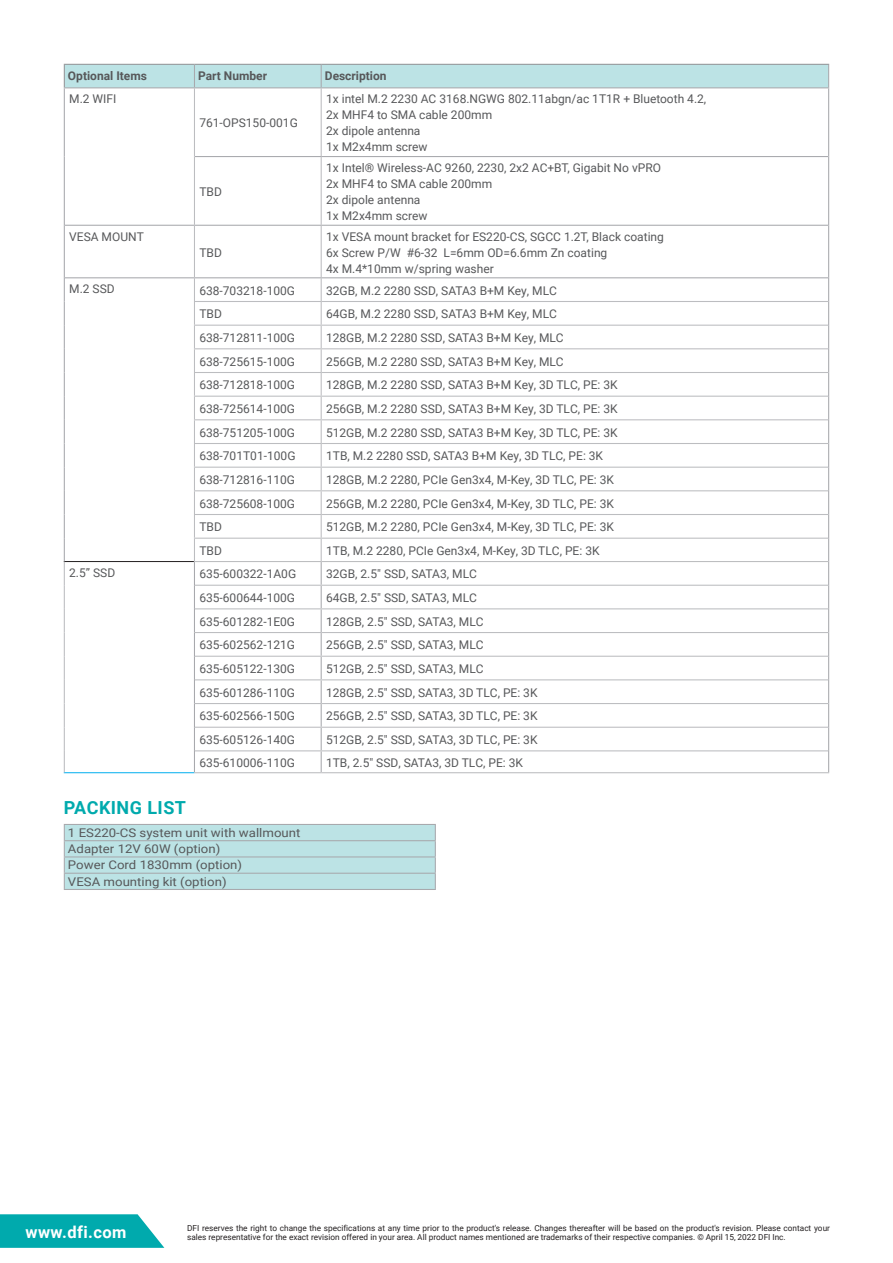
<style>
.page{position:relative;width:893px;height:1263px;background:#fff}
.page>*{position:absolute;margin:0;border:0;box-sizing:border-box;transform-origin:0 0}
.t1{font:700 18px "Roboto";letter-spacing:.025em;color:#00aaad}
.t2{font:700 16.5px "Roboto";letter-spacing:.025em;color:#fff}
.t3{font:12px/16px "Roboto";color:#57585a}
.t4{font:12px/16.2px "Roboto";color:#57585a;scale:1.1 1}
.t5{font:700 12px "Roboto";color:#57585a}
.t6{font:8.25px/9px "Roboto";color:#231f20}
</style>
<div class="page">
<svg style="left:0;top:1214px;width:164px;height:34px;background:#17b1b4"></svg>
<svg style="left:64px;top:824px;width:372px;height:65px;background:#badee0"></svg>
<hr style="left:64px;top:889px;width:372px;height:1px;background:#a8a9ad">
<hr style="left:64px;top:561px;width:130px;height:1px;background:#231f20">
<hr style="left:64px;top:772px;width:130px;height:1px;background:#00aeef">
<hr style="left:194px;top:88px;width:1px;height:69px;background:#bcbdc0">
<hr style="left:321px;top:88px;width:1px;height:68px;background:#bcbdc0">
<hr style="left:194px;top:157px;width:1px;height:68px;background:#bcbdc0">
<hr style="left:321px;top:157px;width:1px;height:68px;background:#bcbdc0">
<hr style="left:194px;top:226px;width:1px;height:51px;background:#bcbdc0">
<hr style="left:321px;top:226px;width:1px;height:51px;background:#bcbdc0">
<hr style="left:321px;top:348px;width:507px;height:1px;background:#bcbdc0">
<hr style="left:194px;top:301px;width:127px;height:1px;background:#bcbdc0">
<hr style="left:194px;top:325px;width:127px;height:1px;background:#bcbdc0">
<hr style="left:194px;top:348px;width:127px;height:1px;background:#bcbdc0">
<hr style="left:194px;top:372px;width:127px;height:1px;background:#bcbdc0">
<hr style="left:194px;top:396px;width:127px;height:1px;background:#bcbdc0">
<hr style="left:194px;top:419px;width:127px;height:1px;background:#bcbdc0">
<hr style="left:194px;top:443px;width:127px;height:1px;background:#bcbdc0">
<hr style="left:194px;top:467px;width:127px;height:1px;background:#bcbdc0">
<hr style="left:194px;top:490px;width:127px;height:1px;background:#bcbdc0">
<hr style="left:194px;top:514px;width:127px;height:1px;background:#bcbdc0">
<hr style="left:194px;top:538px;width:127px;height:1px;background:#bcbdc0">
<hr style="left:321px;top:301px;width:507px;height:1px;background:#bcbdc0">
<hr style="left:321px;top:325px;width:507px;height:1px;background:#bcbdc0">
<hr style="left:321px;top:372px;width:507px;height:1px;background:#bcbdc0">
<hr style="left:321px;top:396px;width:507px;height:1px;background:#bcbdc0">
<hr style="left:321px;top:419px;width:507px;height:1px;background:#bcbdc0">
<hr style="left:321px;top:443px;width:507px;height:1px;background:#bcbdc0">
<hr style="left:321px;top:467px;width:507px;height:1px;background:#bcbdc0">
<hr style="left:321px;top:490px;width:507px;height:1px;background:#bcbdc0">
<hr style="left:321px;top:514px;width:507px;height:1px;background:#bcbdc0">
<hr style="left:321px;top:538px;width:507px;height:1px;background:#bcbdc0">
<hr style="left:64px;top:88px;width:1px;height:69px;background:#a8a9ad">
<hr style="left:64px;top:157px;width:1px;height:68px;background:#a8a9ad">
<hr style="left:64px;top:225px;width:1px;height:53px;background:#a8a9ad">
<hr style="left:828px;top:88px;width:1px;height:69px;background:#a8a9ad">
<hr style="left:828px;top:157px;width:1px;height:68px;background:#a8a9ad">
<hr style="left:828px;top:225px;width:1px;height:53px;background:#a8a9ad">
<svg style="left:64px;top:278px;width:1px;height:494px"></svg>
<svg style="left:194px;top:278px;width:1px;height:494px"></svg>
<svg style="left:321px;top:278px;width:1px;height:494px"></svg>
<svg style="left:828px;top:278px;width:1px;height:494px"></svg>
<hr style="left:194px;top:561px;width:127px;height:1px;background:#bcbdc0">
<hr style="left:195px;top:585px;width:126px;height:1px;background:#bcbdc0">
<hr style="left:195px;top:608px;width:126px;height:1px;background:#bcbdc0">
<hr style="left:195px;top:632px;width:126px;height:1px;background:#bcbdc0">
<hr style="left:195px;top:656px;width:126px;height:1px;background:#bcbdc0">
<hr style="left:195px;top:679px;width:126px;height:1px;background:#bcbdc0">
<hr style="left:195px;top:703px;width:126px;height:1px;background:#bcbdc0">
<hr style="left:195px;top:727px;width:126px;height:1px;background:#bcbdc0">
<hr style="left:195px;top:750px;width:126px;height:1px;background:#bcbdc0">
<hr style="left:194px;top:772px;width:127px;height:1px;background:#bcbdc0">
<hr style="left:321px;top:561px;width:507px;height:1px;background:#bcbdc0">
<hr style="left:321px;top:585px;width:507px;height:1px;background:#bcbdc0">
<hr style="left:321px;top:608px;width:507px;height:1px;background:#bcbdc0">
<hr style="left:321px;top:632px;width:507px;height:1px;background:#bcbdc0">
<hr style="left:321px;top:656px;width:507px;height:1px;background:#bcbdc0">
<hr style="left:321px;top:679px;width:507px;height:1px;background:#bcbdc0">
<hr style="left:321px;top:703px;width:507px;height:1px;background:#bcbdc0">
<hr style="left:321px;top:727px;width:507px;height:1px;background:#bcbdc0">
<hr style="left:321px;top:750px;width:507px;height:1px;background:#bcbdc0">
<hr style="left:321px;top:772px;width:508px;height:1px;background:#bcbdc0">
<div style="left:64px;top:64px;width:765px;height:23px;background:#bce3e5"></div>
<hr style="left:64px;top:87px;width:130px;height:1px;background:#a8a9ad">
<hr style="left:65px;top:225px;width:129px;height:1px;background:#a8a9ad">
<hr style="left:65px;top:277px;width:129px;height:1px;background:#a8a9ad">
<hr style="left:194px;top:87px;width:127px;height:1px;background:#a8a9ad">
<hr style="left:195px;top:156px;width:126px;height:1px;background:#a8a9ad">
<hr style="left:194px;top:225px;width:127px;height:1px;background:#a8a9ad">
<hr style="left:194px;top:277px;width:127px;height:1px;background:#a8a9ad">
<hr style="left:321px;top:87px;width:508px;height:1px;background:#a8a9ad">
<hr style="left:321px;top:156px;width:507px;height:1px;background:#a8a9ad">
<hr style="left:321px;top:225px;width:507px;height:1px;background:#a8a9ad">
<hr style="left:321px;top:277px;width:507px;height:1px;background:#a8a9ad">
<p class="t5" style="left:68px;top:68px;width:80px">Optional Items</p>
<p class="t5" style="left:198px;top:68px;width:71px">Part Number</p>
<p class="t5" style="left:325px;top:68px;width:63px">Description</p>
<p class="t3" style="left:69px;top:90px;width:49px">M.2 WIFI</p>
<p class="t3" style="left:199px;top:115px;width:100px">761-OPS150-001G</p>
<p class="t3" style="left:326px;top:90px;width:382px">1x intel M.2 2230 AC 3168.NGWG 802.11abgn/ac 1T1R + Bluetooth 4.2,<br>2x MHF4 to SMA cable 200mm<br>2x dipole antenna<br>1x M2x4mm screw</p>
<p class="t3" style="left:69px;top:228px;width:76px">VESA MOUNT</p>
<p class="t3" style="left:199px;top:183px;width:24px">TBD</p>
<p class="t3" style="left:199px;top:244px;width:24px">TBD</p>
<p class="t3" style="left:326px;top:159px;width:336px">1x Intel® Wireless-AC 9260, 2230, 2x2 AC+BT, Gigabit No vPRO<br>2x MHF4 to SMA cable 200mm<br>2x dipole antenna<br>1x M2x4mm screw</p>
<p class="t3" style="left:326px;top:228px;width:339px">1x VESA mount bracket for ES220-CS, SGCC 1.2T, Black coating<br>6x Screw P/W #6-32 L=6mm OD=6.6mm Zn coating<br>4x M.4*10mm w/spring washer</p>
<p class="t3" style="left:69px;top:280px;width:47px">M.2 SSD</p>
<p class="t3" style="left:199px;top:282px;width:97px">638-703218-100G</p>
<p class="t3" style="left:326px;top:282px;width:232px">32GB, M.2 2280 SSD, SATA3 B+M Key, MLC</p>
<p class="t3" style="left:199px;top:306px;width:24px">TBD</p>
<p class="t3" style="left:326px;top:306px;width:232px">64GB, M.2 2280 SSD, SATA3 B+M Key, MLC</p>
<p class="t3" style="left:199px;top:329px;width:97px">638-712811-100G</p>
<p class="t3" style="left:326px;top:329px;width:239px">128GB, M.2 2280 SSD, SATA3 B+M Key, MLC</p>
<p class="t3" style="left:199px;top:353px;width:97px">638-725615-100G</p>
<p class="t3" style="left:326px;top:353px;width:239px">256GB, M.2 2280 SSD, SATA3 B+M Key, MLC</p>
<p class="t3" style="left:199px;top:377px;width:97px">638-712818-100G</p>
<p class="t3" style="left:326px;top:377px;width:293px">128GB, M.2 2280 SSD, SATA3 B+M Key, 3D TLC, PE: 3K</p>
<p class="t3" style="left:199px;top:400px;width:97px">638-725614-100G</p>
<p class="t3" style="left:326px;top:400px;width:293px">256GB, M.2 2280 SSD, SATA3 B+M Key, 3D TLC, PE: 3K</p>
<p class="t3" style="left:199px;top:424px;width:97px">638-751205-100G</p>
<p class="t3" style="left:326px;top:424px;width:293px">512GB, M.2 2280 SSD, SATA3 B+M Key, 3D TLC, PE: 3K</p>
<p class="t3" style="left:199px;top:448px;width:98px">638-701T01-100G</p>
<p class="t3" style="left:326px;top:448px;width:279px">1TB, M.2 2280 SSD, SATA3 B+M Key, 3D TLC, PE: 3K</p>
<p class="t3" style="left:199px;top:471px;width:97px">638-712816-110G</p>
<p class="t3" style="left:326px;top:471px;width:289px">128GB, M.2 2280, PCIe Gen3x4, M-Key, 3D TLC, PE: 3K</p>
<p class="t3" style="left:199px;top:495px;width:97px">638-725608-100G</p>
<p class="t3" style="left:326px;top:495px;width:289px">256GB, M.2 2280, PCIe Gen3x4, M-Key, 3D TLC, PE: 3K</p>
<p class="t3" style="left:199px;top:519px;width:24px">TBD</p>
<p class="t3" style="left:326px;top:519px;width:289px">512GB, M.2 2280, PCIe Gen3x4, M-Key, 3D TLC, PE: 3K</p>
<p class="t3" style="left:199px;top:542px;width:24px">TBD</p>
<p class="t3" style="left:326px;top:542px;width:275px">1TB, M.2 2280, PCIe Gen3x4, M-Key, 3D TLC, PE: 3K</p>
<p class="t3" style="left:69px;top:564px;width:48px">2.5” SSD</p>
<p class="t3" style="left:199px;top:566px;width:98px">635-600322-1A0G</p>
<p class="t3" style="left:326px;top:566px;width:152px">32GB, 2.5" SSD, SATA3, MLC</p>
<p class="t3" style="left:199px;top:589px;width:97px">635-600644-100G</p>
<p class="t3" style="left:326px;top:589px;width:152px">64GB, 2.5" SSD, SATA3, MLC</p>
<p class="t3" style="left:199px;top:613px;width:97px">635-601282-1E0G</p>
<p class="t3" style="left:326px;top:613px;width:159px">128GB, 2.5" SSD, SATA3, MLC</p>
<p class="t3" style="left:199px;top:637px;width:97px">635-602562-121G</p>
<p class="t3" style="left:326px;top:637px;width:159px">256GB, 2.5" SSD, SATA3, MLC</p>
<p class="t3" style="left:199px;top:660px;width:97px">635-605122-130G</p>
<p class="t3" style="left:326px;top:660px;width:159px">512GB, 2.5" SSD, SATA3, MLC</p>
<p class="t3" style="left:199px;top:684px;width:97px">635-601286-110G</p>
<p class="t3" style="left:326px;top:684px;width:213px">128GB, 2.5" SSD, SATA3, 3D TLC, PE: 3K</p>
<p class="t3" style="left:199px;top:708px;width:97px">635-602566-150G</p>
<p class="t3" style="left:326px;top:708px;width:213px">256GB, 2.5" SSD, SATA3, 3D TLC, PE: 3K</p>
<p class="t3" style="left:199px;top:731px;width:97px">635-605126-140G</p>
<p class="t3" style="left:326px;top:731px;width:213px">512GB, 2.5" SSD, SATA3, 3D TLC, PE: 3K</p>
<p class="t3" style="left:199px;top:754px;width:97px">635-610006-110G</p>
<p class="t3" style="left:326px;top:754px;width:198px">1TB, 2.5" SSD, SATA3, 3D TLC, PE: 3K</p>
<h1 class="t1" style="left:64px;top:795px;width:124px">PACKING LIST</h1>
<p class="t4" style="left:68px;top:824px;width:213px">1 ES220-CS system unit with wallmount<br>Adapter 12V 60W (option)<br>Power Cord 1830mm (option)<br>VESA mounting kit (option)</p>
<h2 class="t2" style="left:26px;top:1221px;width:102px">www.dfi.com</h2>
<p class="t6" style="left:187px;top:1223px;width:644px">DFI reserves the right to change the specifications at any time prior to the product's release. Changes thereafter will be based on the product's revision. Please contact your sales representative for the exact revision offered in your area. All product names mentioned are trademarks of their respective companies. © April 15, 2022 DFI Inc.</p>
</div>
